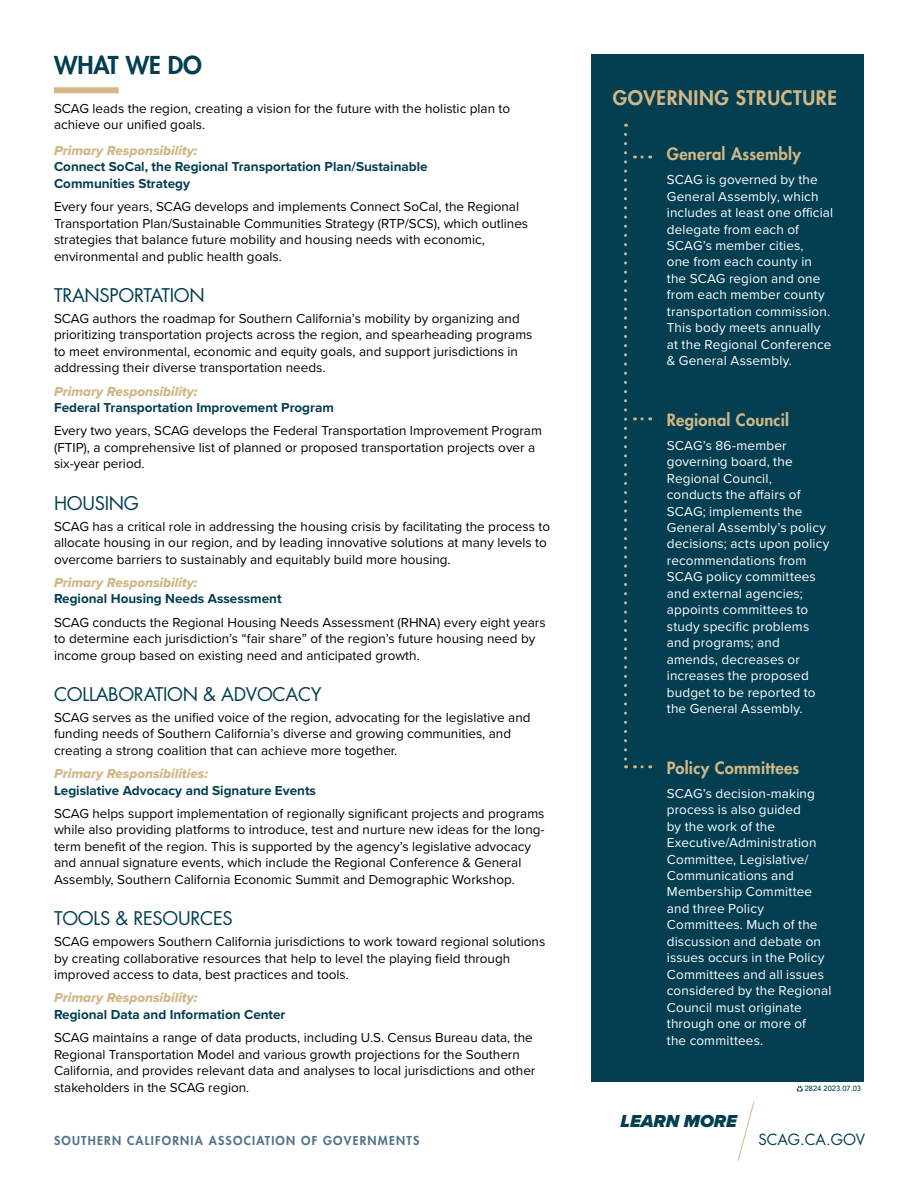
<style>
.page{position:relative;width:918px;height:1188px;background:#fff}
.page>*{position:absolute;margin:0;border:0;box-sizing:border-box;transform-origin:0 0}
.t1{font:800 24px "Futura Std";color:#033e51}
.t2{font:800 19.5px "Futura Std";letter-spacing:.03em;color:#d1b787}
.t3{font:18.3px "Futura Std";letter-spacing:-.015em;color:#033e51}
.t4{font:italic 900 18px "Proxima Nova";color:#033e51}
.t5{font:800 16.5px "Futura Std";letter-spacing:.015em;color:#d1b787}
.t6{font:15px "Futura Std";color:#033e51}
.t7{font:13.5px/16.5px "Proxima Nova";color:#000}
.t8{font:13.5px/16.5px "Proxima Nova";letter-spacing:.01em;color:#fff}
.t9{font:700 13.5px/16.5px "Proxima Nova";color:#033e51}
.t10{font:13.5px "Proxima Nova Extrabld It";color:#d1b787}
.t11{font:800 12px "Futura Std";letter-spacing:.1em;color:#51748b}
.t12{font:500 7.5px "Avenir LT Std";color:#033e51}
</style>
<div class="page">
<div style="left:592px;top:54px;width:272px;height:1027px;background:#033e51"></div>
<svg style="left:737px;top:1102px;width:18px;height:59px"></svg>
<div style="left:54px;top:87px;width:65px;height:6px;background:#d1b787"></div>
<svg style="left:624px;top:134px;width:3px;height:634px"></svg>
<svg style="left:796px;top:1086px;width:7px;height:6px"></svg>
<h1 class="t1" style="left:54px;top:50px;width:150px">WHAT WE DO</h1>
<p class="t7" style="left:54px;top:99px;width:458px">SCAG leads the region, creating a vision for the future with the holistic plan to achieve our unified goals.</p>
<p class="t10" style="left:54px;top:140px;width:145px">Primary Responsibility:</p>
<p class="t9" style="left:54px;top:158px;width:375px">Connect SoCal, the Regional Transportation Plan/Sustainable<br>Communities Strategy</p>
<p class="t7" style="left:54px;top:198px;width:476px">Every four years, SCAG develops and implements Connect SoCal, the Regional Transportation Plan/Sustainable Communities Strategy (RTP/SCS), which outlines strategies that balance future mobility and housing needs with economic, environmental and public health goals.</p>
<h3 class="t3" style="left:54px;top:283px;width:152px">TRANSPORTATION</h3>
<p class="t7" style="left:54px;top:309px;width:480px">SCAG authors the roadmap for Southern California’s mobility by organizing and prioritizing transportation projects across the region, and spearheading programs to meet environmental, economic and equity goals, and support jurisdictions in addressing their diverse transportation needs.</p>
<p class="t10" style="left:54px;top:381px;width:145px">Primary Responsibility:</p>
<p class="t9" style="left:54px;top:399px;width:281px">Federal Transportation Improvement Program</p>
<p class="t7" style="left:54px;top:422px;width:489px">Every two years, SCAG develops the Federal Transportation Improvement Program (FTIP), a comprehensive list of planned or proposed transportation projects over a six-year period.</p>
<h3 class="t3" style="left:54px;top:491px;width:86px">HOUSING</h3>
<p class="t7" style="left:54px;top:517px;width:498px">SCAG has a critical role in addressing the housing crisis by facilitating the process to allocate housing in our region, and by leading innovative solutions at many levels to overcome barriers to sustainably and equitably build more housing.</p>
<p class="t10" style="left:54px;top:572px;width:145px">Primary Responsibility:</p>
<p class="t9" style="left:54px;top:590px;width:229px">Regional Housing Needs Assessment</p>
<p class="t7" style="left:54px;top:613px;width:493px">SCAG conducts the Regional Housing Needs Assessment (RHNA) every eight years to determine each jurisdiction’s “fair share” of the region’s future housing need by income group based on existing need and anticipated growth.</p>
<h3 class="t3" style="left:54px;top:682px;width:269px">COLLABORATION &amp; ADVOCACY</h3>
<p class="t7" style="left:54px;top:708px;width:478px">SCAG serves as the unified voice of the region, advocating for the legislative and funding needs of Southern California’s diverse and growing communities, and creating a strong coalition that can achieve more together.</p>
<p class="t10" style="left:54px;top:763px;width:156px">Primary Responsibilities:</p>
<p class="t9" style="left:54px;top:781px;width:264px">Legislative Advocacy and Signature Events</p>
<p class="t7" style="left:54px;top:804px;width:492px">SCAG helps support implementation of regionally significant projects and programs while also providing platforms to introduce, test and nurture new ideas for the long&shy;term benefit of the region. This is supported by the agency’s legislative advocacy and annual signature events, which include the Regional Conference &amp; General Assembly, Southern California Economic Summit and Demographic Workshop.</p>
<h3 class="t3" style="left:54px;top:907px;width:180px">TOOLS &amp; RESOURCES</h3>
<p class="t7" style="left:54px;top:933px;width:493px">SCAG empowers Southern California jurisdictions to work toward regional solutions by creating collaborative resources that help to level the playing field through improved access to data, best practices and tools.</p>
<p class="t10" style="left:54px;top:988px;width:145px">Primary Responsibility:</p>
<p class="t9" style="left:54px;top:1006px;width:233px">Regional Data and Information Center</p>
<p class="t7" style="left:54px;top:1029px;width:483px">SCAG maintains a range of data products, including U.S. Census Bureau data, the Regional Transportation Model and various growth projections for the Southern California, and provides relevant data and analyses to local jurisdictions and other stakeholders in the SCAG region.</p>
<h2 class="t2" style="left:613px;top:85px;width:226px">GOVERNING STRUCTURE</h2>
<p class="t5" style="left:667px;top:143px;width:136px">General Assembly</p>
<p class="t8" style="left:667px;top:171px;width:168px">SCAG is governed by the<br>General Assembly, which includes at least one official delegate from each of<br>SCAG’s member cities,<br>one from each county in the SCAG region and one from each member county transportation commission.<br>This body meets annually at the Regional Conference &amp; General Assembly.</p>
<p class="t5" style="left:667px;top:409px;width:124px">Regional Council</p>
<p class="t8" style="left:667px;top:436px;width:164px">SCAG’s 86-member governing board, the<br>Regional Council, conducts the affairs of<br>SCAG; implements the<br>General Assembly’s policy decisions; acts upon policy recommendations from<br>SCAG policy committees and external agencies; appoints committees to study specific problems and programs; and amends, decreases or increases the proposed budget to be reported to the General Assembly.</p>
<p class="t5" style="left:667px;top:757px;width:134px">Policy Committees</p>
<p class="t8" style="left:667px;top:784px;width:166px">SCAG’s decision-making process is also guided<br>by the work of the<br>Executive/Administration<br>Committee, Legislative/<br>Communications and<br>Membership Committee and three Policy<br>Committees. Much of the discussion and debate on issues occurs in the Policy<br>Committees and all issues considered by the Regional<br>Council must originate through one or more of<br>the committees.</p>
<h3 class="t4" style="left:621px;top:1107px;width:118px">LEARN MORE</h3>
<p class="t12" style="left:805px;top:1084px;width:58px">2824 2023.07.03</p>
<p class="t11" style="left:54px;top:1133px;width:367px">SOUTHERN CALIFORNIA ASSOCIATION OF GOVERNMENTS</p>
<p class="t6" style="left:758px;top:1130px;width:108px">SCAG.CA.GOV</p>
</div>
